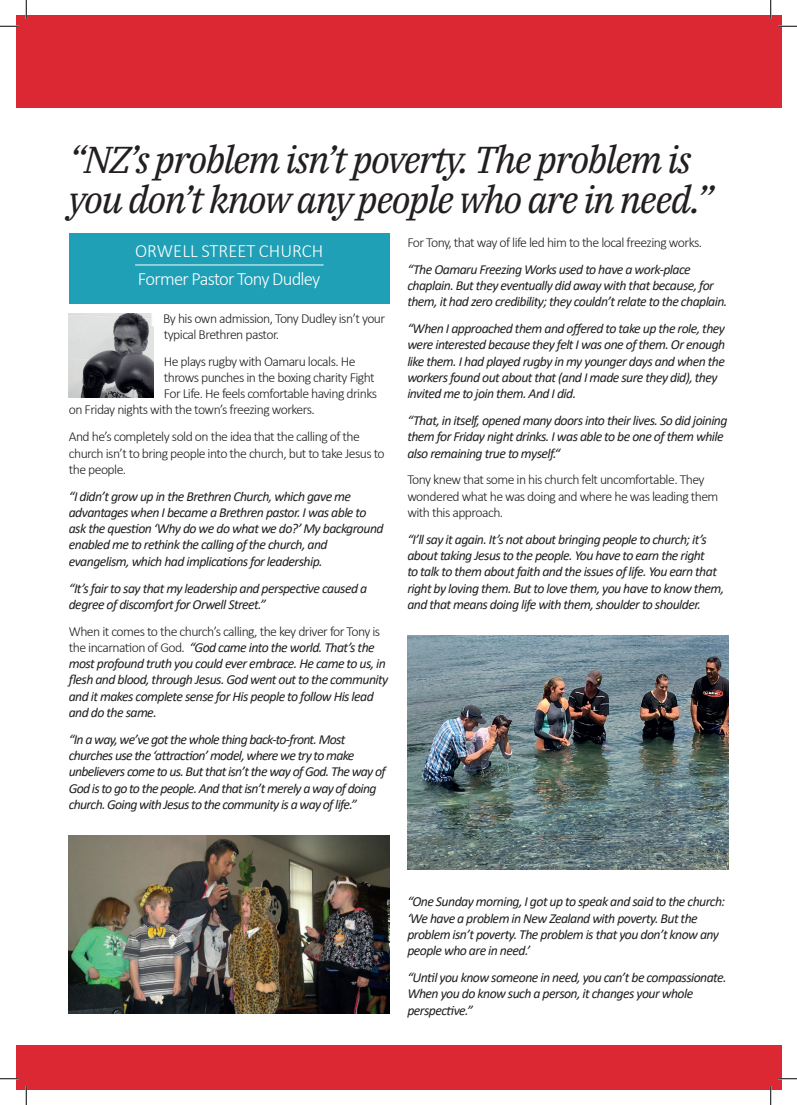
<style>
.page{position:relative;width:797px;height:1105px;background:#fff}
.page>*{position:absolute;margin:0;border:0;box-sizing:border-box;transform-origin:0 0}
.t1{font:italic 37.5px/40px "IBM Plex Serif";letter-spacing:-.04em;color:#231f20}
.t2{font:300 18.75px/27.6px "Calibri";letter-spacing:-.04em;color:#fff}
.t3{font:italic 13.75px/16.2px "Calibri";letter-spacing:-.04em;color:#231f20}
.t4{font:300 13.75px/16.2px "Calibri";letter-spacing:-.04em;color:#231f20}
.s1{font-weight:300;font-style:normal}
</style>
<div class="page">
<div style="left:16px;top:16px;width:765px;height:92px;background:#dc2833"></div>
<div style="left:16px;top:1045px;width:765px;height:44px;background:#dc2833"></div>
<div style="left:69px;top:233px;width:320px;height:71px;background:#1fa0b7"></div>
<hr style="left:135px;top:264px;width:189px;height:1px;background:#fff">
<img style="left:69px;top:314px;width:84px;height:84px">
<img style="left:69px;top:836px;width:320px;height:178px">
<img style="left:407px;top:636px;width:321px;height:233px">
<svg style="left:0;top:25px;width:19px;height:2px"></svg>
<svg style="left:778px;top:25px;width:19px;height:2px"></svg>
<svg style="left:0;top:1078px;width:19px;height:1px"></svg>
<svg style="left:778px;top:1078px;width:19px;height:1px"></svg>
<svg style="left:25px;top:0;width:2px;height:19px"></svg>
<svg style="left:25px;top:1086px;width:2px;height:19px"></svg>
<svg style="left:770px;top:0;width:1px;height:19px"></svg>
<svg style="left:770px;top:1086px;width:1px;height:19px"></svg>
<h1 class="t1" style="left:69px;top:136px;width:646px">“NZ’s problem isn’t poverty. The problem is you don’t know any people who are in need.”</h1>
<h2 class="t2" style="left:135px;top:237px;width:190px">ORWELL STREET CHURCH<br>Former Pastor Tony Dudley</h2>
<p class="t4" style="left:163px;top:310px;width:223px">By his own admission, Tony Dudley isn’t your typical Brethren pastor.</p>
<p class="t4" style="left:164px;top:353px;width:193px">He plays rugby with Oamaru locals. He</p>
<p class="t4" style="left:164px;top:369px;width:212px">throws punches in the boxing charity Fight</p>
<p class="t4" style="left:164px;top:385px;width:215px">For Life. He feels comfortable having drinks</p>
<p class="t4" style="left:69px;top:402px;width:248px">on Friday nights with the town’s freezing workers.</p>
<p class="t4" style="left:69px;top:428px;width:317px">And he’s completely sold on the idea that the calling of the church isn’t to bring people into the church, but to take Jesus to the people.</p>
<p class="t3" style="left:69px;top:487px;width:316px">“I didn’t grow up in the Brethren Church, which gave me advantages when I became a Brethren pastor. I was able to ask the question ‘Why do we do what we do?’ My background enabled me to rethink the calling of the church, and evangelism, which had implications for leadership.</p>
<p class="t3" style="left:69px;top:579px;width:300px">“It’s fair to say that my leadership and perspective caused a degree of discomfort for Orwell Street.”</p>
<p class="t3" style="left:69px;top:622px;width:321px"><span class="s1">When it comes to the church’s calling, the key driver for Tony is the incarnation of God.</span> “God came into the world. That’s the most profound truth you could ever embrace. He came to us, in flesh and blood, through Jesus. God went out to the community and it makes complete sense for His people to follow His lead and do the same.</p>
<p class="t3" style="left:69px;top:731px;width:318px">“In a way, we’ve got the whole thing back-to-front. Most churches use the ‘attraction’ model, where we try to make unbelievers come to us. But that isn’t the way of God. The way of God is to go to the people. And that isn’t merely a way of doing church. Going with Jesus to the community is a way of life.”</p>
<p class="t4" style="left:407px;top:234px;width:296px">For Tony, that way of life led him to the local freezing works.</p>
<p class="t3" style="left:407px;top:260px;width:321px">“The Oamaru Freezing Works used to have a work-place chaplain. But they eventually did away with that because, for them, it had zero credibility; they couldn’t relate to the chaplain.</p>
<p class="t3" style="left:407px;top:320px;width:319px">“When I approached them and offered to take up the role, they were interested because they felt I was one of them. Or enough like them. I had played rugby in my younger days and when the workers found out about that (and I made sure they did), they invited me to join them. And I did.</p>
<p class="t3" style="left:407px;top:412px;width:322px">“That, in itself, opened many doors into their lives. So did joining them for Friday night drinks. I was able to be one of them while also remaining true to myself.“</p>
<p class="t4" style="left:407px;top:472px;width:313px">Tony knew that some in his church felt uncomfortable. They wondered what he was doing and where he was leading them with this approach.</p>
<p class="t3" style="left:407px;top:530px;width:318px">“I’ll say it again. It’s not about bringing people to church; it’s about taking Jesus to the people. You have to earn the right<br>to talk to them about faith and the issues of life. You earn that right by loving them. But to love them, you have to know them, and that means doing life with them, shoulder to shoulder.</p>
<p class="t3" style="left:407px;top:893px;width:319px">“One Sunday morning, I got up to speak and said to the church: ‘We have a problem in New Zealand with poverty. But the problem isn’t poverty. The problem is that you don’t know any people who are in need.’</p>
<p class="t3" style="left:407px;top:969px;width:321px">“Until you know someone in need, you can’t be compassionate.<br>When you do know such a person, it changes your whole perspective.”</p>
</div>
